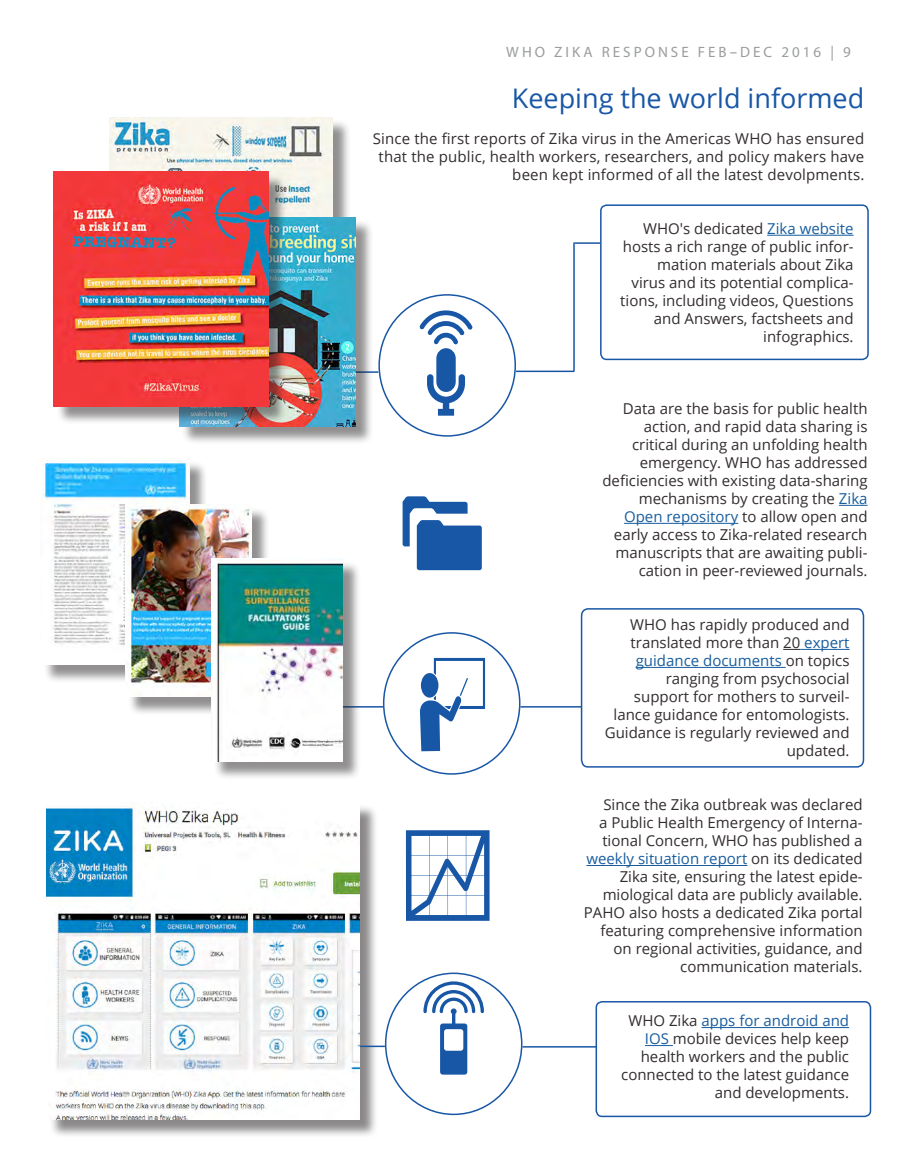
<style>
.page{position:relative;width:905px;height:1175px;background:#fff}
.page>*{position:absolute;margin:0;border:0;box-sizing:border-box;transform-origin:0 0}
.t1{font:27px "Open Sans";color:#1856a6}
.t2{font:15px/18px "Open Sans";color:#322c2e;text-align:right}
.t3{font:15px "Myriad Pro";letter-spacing:.2em;color:#9a9c9e}
.s1{font-family:"Open Sans"}
.s2{color:#175d9e}
</style>
<div class="page">
<hr style="left:323px;top:706px;width:60px;height:1px;background:#1856a6">
<div style="left:600px;top:204px;width:268px;height:156px;border:2px solid #1856a6;border-radius:6px"></div>
<svg style="left:406px;top:830px;width:83px;height:90px"></svg>
<div style="left:49px;top:804px;width:329px;height:334px;background:#231f20;opacity:.53"></div>
<img style="left:47px;top:804px;width:312px;height:315px">
<svg style="left:423px;top:981px;width:61px;height:93px"></svg>
<svg style="left:402px;top:496px;width:80px;height:74px"></svg>
<div style="left:43px;top:460px;width:165px;height:223px;background:#231f20;opacity:.5"></div>
<img style="left:42px;top:458px;width:147px;height:206px">
<div style="left:127px;top:507px;width:144px;height:208px;background:#231f20;opacity:.5"></div>
<img style="left:125px;top:504px;width:127px;height:193px">
<div style="left:213px;top:561px;width:148px;height:219px;background:#231f20;opacity:.5"></div>
<img style="left:211px;top:558px;width:131px;height:203px">
<svg style="left:420px;top:658px;width:65px;height:93px"></svg>
<hr style="left:767px;top:235px;width:86px;height:1px;background:#175d9e">
<svg style="left:839px;top:505px;width:28px;height:1px"></svg>
<hr style="left:624px;top:523px;width:114px;height:1px;background:#175d9e">
<hr style="left:586px;top:865px;width:161px;height:1px;background:#175d9e">
<hr style="left:701px;top:1027px;width:148px;height:1px;background:#175d9e">
<svg style="left:645px;top:1045px;width:28px;height:1px"></svg>
<svg style="left:580px;top:608px;width:285px;height:160px"></svg>
<div style="left:595px;top:1001px;width:276px;height:116px;border:2px solid #1856a6;border-radius:6px"></div>
<hr style="left:290px;top:371px;width:88px;height:2px;background:#1856a6">
<hr style="left:516px;top:370px;width:58px;height:2px;background:#1856a6">
<hr style="left:573px;top:242px;width:1px;height:129px;background:#1856a6">
<hr style="left:574px;top:242px;width:26px;height:2px;background:#1856a6">
<hr style="left:520px;top:706px;width:61px;height:1px;background:#1856a6">
<hr style="left:522px;top:1046px;width:75px;height:1px;background:#1856a6">
<hr style="left:360px;top:1045px;width:25px;height:2px;background:#1856a6">
<div style="left:112px;top:119px;width:239px;height:239px;background:#231f20;opacity:.5"></div>
<img style="left:110px;top:117px;width:223px;height:100px">
<div style="left:181px;top:220px;width:193px;height:225px;background:#231f20;opacity:.5"></div>
<img style="left:179px;top:217px;width:176px;height:209px">
<div style="left:56px;top:174px;width:231px;height:251px;background:#231f20;opacity:.5"></div>
<img style="left:54px;top:171px;width:214px;height:235px">
<svg style="left:419px;top:310px;width:53px;height:106px"></svg>
<p class="t3" style="left:506px;top:43px;width:346px">WHO ZIKA RESPONSE FEB<span class="s1">–</span>DEC 2016 | 9</p>
<p class="t1" style="left:512px;top:80px;width:354px">Keeping the world informed</p>
<p class="t2" style="left:373px;top:129px;width:493px">Since the first reports of Zika virus in the Americas WHO has ensured that the public, health workers, researchers, and policy makers have been kept informed of all the latest devolpments.</p>
<p class="t2" style="left:620px;top:219px;width:235px">WHO's dedicated <span class="s2">Zika website </span>hosts a rich range of public infor&shy;mation materials about Zika virus and its potential complica&shy;tions, including videos, Questions and Answers, factsheets and infographics.</p>
<p class="t2" style="left:602px;top:399px;width:267px">Data are the basis for public health action, and rapid data sharing is critical during an unfolding health emergency. WHO has addressed deficiencies with existing data-sharing mechanisms by creating the <span class="s2">Zika Open repository</span> to allow open and early access to Zika-related research manuscripts that are awaiting publi&shy;cation in peer-reviewed journals.</p>
<p class="t2" style="left:604px;top:615px;width:246px">WHO has rapidly produced and translated more than 20 <span class="s2">expert guidance documents</span> on topics ranging from psychosocial<br>support for mothers to surveil&shy;lance guidance for entomologists.<br>Guidance is regularly reviewed and updated.</p>
<p class="t2" style="left:584px;top:795px;width:280px">Since the Zika outbreak was declared<br>a Public Health Emergency of Interna&shy;tional Concern, WHO has published a <span class="s2">weekly situation report</span> on its dedicated Zika site, ensuring the latest epide&shy;miological data are publicly available.<br>PAHO also hosts a dedicated Zika portal featuring comprehensive information on regional activities, guidance, and communication materials.</p>
<p class="t2" style="left:621px;top:1011px;width:229px">WHO Zika <span class="s2">apps for android and<br>IOS</span> mobile devices help keep health workers and the public connected to the latest guidance and developments.</p>
</div>
